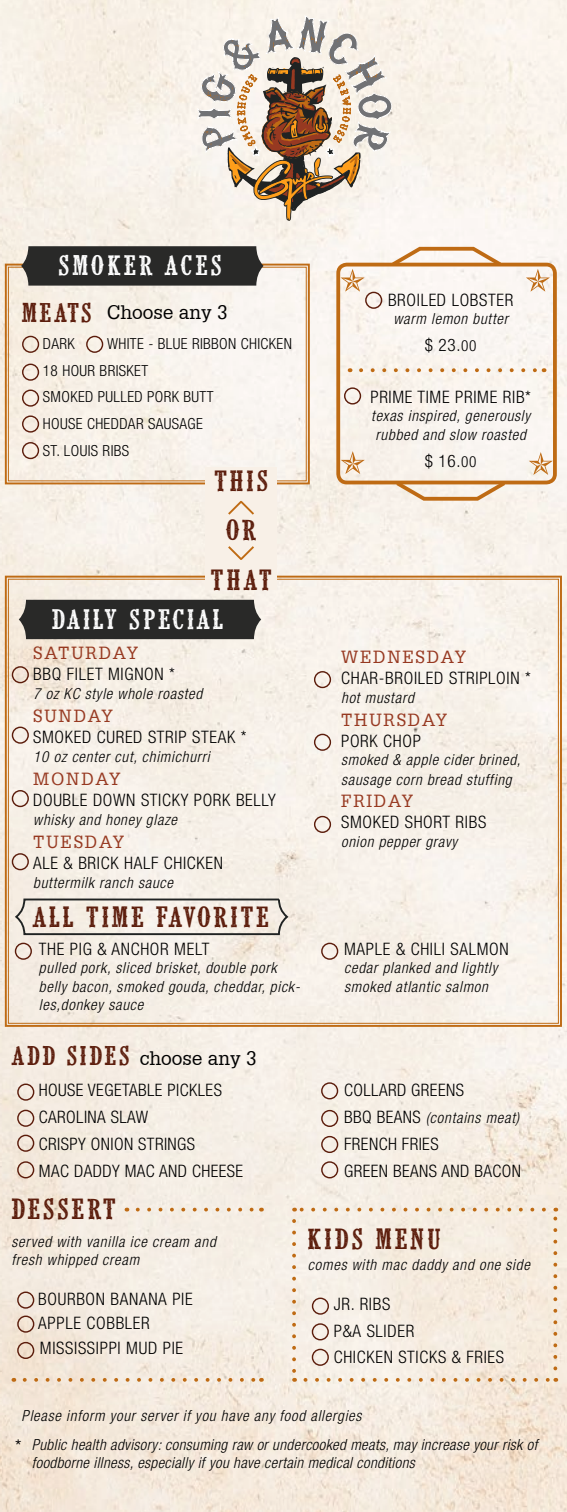
<style>
.page{position:relative;width:567px;height:1512px;background:#fff}
.page>*{position:absolute;margin:0;border:0;box-sizing:border-box;transform-origin:0 0}
.t1{font:26.78px/49.7px "CF Klondike PERSONAL";letter-spacing:.1em;color:#5c1d0c;text-align:center}
.t2{font:25.9px "CF Klondike PERSONAL";letter-spacing:.1em;color:#fff}
.t3{font:24.85px "CF Klondike PERSONAL";letter-spacing:.08em;color:#5c1d0c}
.t4{font:19.07px "Glypha LT";color:#000}
.t5{font:300 condensed 19.07px "Helvetica Neue LT Std";color:#000}
.t6{font:300 condensed 17.15px/26.8px "Helvetica Neue LT Std";letter-spacing:.04em;color:#000}
.t7{font:17.15px "Glypha LT";letter-spacing:.1em;color:#973921}
.t8{font:italic 300 condensed 15.22px/18.4px "Helvetica Neue LT Std";letter-spacing:.05em;color:#000}
.t9{font:italic 300 condensed 15.22px/18.4px "Helvetica Neue LT Std";letter-spacing:.025em;color:#000}
.t10{font:300 condensed 15.22px/26.8px "Helvetica Neue LT Std";letter-spacing:.025em;color:#000}
.s1{font-size:15.22px}
.s2{font-family:"CF Klondike PERSONAL";font-size:24.85px;color:#5c1d0c}
.s3{font-style:normal;font-size:17.15px}
</style>
<div class="page">
<img style="left:0;top:0;width:567px;height:1512px">
<svg style="left:4px;top:263px;width:307px;height:222px"></svg>
<div style="left:8px;top:267px;width:299px;height:214px;border:1px solid #bf6b14"></div>
<svg style="left:4px;top:575px;width:559px;height:453px;background:#f4ece1"></svg>
<svg style="left:21px;top:246px;width:243px;height:40px;background:#353433"></svg>
<div style="left:19px;top:600px;width:242px;height:39px;background:#292928"></div>
<svg style="left:13px;top:898px;width:277px;height:38px;background:#ded9d1"></svg>
<div style="left:22px;top:336px;width:17px;height:17px;border:1px solid #5c1d0c;border-radius:50%"></div>
<div style="left:86px;top:336px;width:17px;height:17px;border:1px solid #5c1d0c;border-radius:50%"></div>
<div style="left:22px;top:364px;width:17px;height:17px;border:1px solid #5c1d0c;border-radius:50%"></div>
<div style="left:22px;top:390px;width:17px;height:17px;border:1px solid #5c1d0c;border-radius:50%"></div>
<div style="left:22px;top:415px;width:17px;height:18px;border:1px solid #5c1d0c;border-radius:50%"></div>
<div style="left:22px;top:442px;width:17px;height:17px;border:1px solid #5c1d0c;border-radius:50%"></div>
<div style="left:365px;top:292px;width:17px;height:17px;border:1px solid #5c1d0c;border-radius:50%"></div>
<div style="left:344px;top:387px;width:17px;height:18px;border:1px solid #5c1d0c;border-radius:50%"></div>
<div style="left:17px;top:1084px;width:17px;height:17px;border:1px solid #5c1d0c;border-radius:50%"></div>
<div style="left:17px;top:1110px;width:17px;height:17px;border:1px solid #5c1d0c;border-radius:50%"></div>
<div style="left:17px;top:1135px;width:17px;height:17px;border:1px solid #5c1d0c;border-radius:50%"></div>
<div style="left:17px;top:1161px;width:17px;height:17px;border:1px solid #5c1d0c;border-radius:50%"></div>
<div style="left:321px;top:1161px;width:17px;height:17px;border:1px solid #5c1d0c;border-radius:50%"></div>
<div style="left:321px;top:1082px;width:17px;height:17px;border:1px solid #5c1d0c;border-radius:50%"></div>
<div style="left:321px;top:1110px;width:17px;height:17px;border:1px solid #5c1d0c;border-radius:50%"></div>
<div style="left:321px;top:1136px;width:17px;height:17px;border:1px solid #5c1d0c;border-radius:50%"></div>
<div style="left:17px;top:1342px;width:17px;height:17px;border:1px solid #5c1d0c;border-radius:50%"></div>
<div style="left:17px;top:1292px;width:17px;height:17px;border:1px solid #5c1d0c;border-radius:50%"></div>
<div style="left:17px;top:1316px;width:17px;height:17px;border:1px solid #5c1d0c;border-radius:50%"></div>
<div style="left:312px;top:1298px;width:17px;height:17px;border:1px solid #5c1d0c;border-radius:50%"></div>
<div style="left:312px;top:1323px;width:17px;height:17px;border:1px solid #5c1d0c;border-radius:50%"></div>
<div style="left:312px;top:1349px;width:17px;height:17px;border:1px solid #5c1d0c;border-radius:50%"></div>
<svg style="left:138px;top:1208px;width:117px;height:4px"></svg>
<div style="left:205px;top:467px;width:72px;height:123px;background:#f8f0e7"></div>
<svg style="left:198px;top:16px;width:194px;height:205px;background:#cfc0b1"></svg>
<svg style="left:25px;top:1378px;width:230px;height:4px"></svg>
<div style="left:314px;top:816px;width:17px;height:17px;border:1px solid #5c1d0c;border-radius:50%"></div>
<div style="left:314px;top:734px;width:17px;height:17px;border:1px solid #5c1d0c;border-radius:50%"></div>
<div style="left:314px;top:671px;width:17px;height:17px;border:1px solid #5c1d0c;border-radius:50%"></div>
<div style="left:12px;top:853px;width:17px;height:17px;border:1px solid #5c1d0c;border-radius:50%"></div>
<div style="left:15px;top:943px;width:17px;height:17px;border:1px solid #5c1d0c;border-radius:50%"></div>
<div style="left:321px;top:943px;width:17px;height:17px;border:1px solid #5c1d0c;border-radius:50%"></div>
<div style="left:12px;top:790px;width:17px;height:17px;border:1px solid #5c1d0c;border-radius:50%"></div>
<div style="left:12px;top:727px;width:17px;height:17px;border:1px solid #5c1d0c;border-radius:50%"></div>
<div style="left:12px;top:666px;width:17px;height:17px;border:1px solid #5c1d0c;border-radius:50%"></div>
<svg style="left:292px;top:1221px;width:4px;height:161px"></svg>
<svg style="left:305px;top:1378px;width:251px;height:4px"></svg>
<svg style="left:553px;top:1208px;width:4px;height:161px"></svg>
<svg style="left:294px;top:1208px;width:250px;height:4px"></svg>
<svg style="left:361px;top:368px;width:177px;height:4px"></svg>
<svg style="left:228px;top:501px;width:26px;height:14px"></svg>
<svg style="left:228px;top:546px;width:26px;height:14px"></svg>
<div style="left:336px;top:263px;width:221px;height:221px;border:4px solid #bf6b14;border-radius:9px"></div>
<svg style="left:341px;top:451px;width:24px;height:23px"></svg>
<svg style="left:341px;top:269px;width:24px;height:23px"></svg>
<svg style="left:529px;top:452px;width:24px;height:23px"></svg>
<svg style="left:526px;top:269px;width:24px;height:23px"></svg>
<svg style="left:388px;top:245px;width:117px;height:24px"></svg>
<svg style="left:392px;top:478px;width:117px;height:25px;background:#e6c9aa"></svg>
<h2 class="t2" style="left:58px;top:252px;width:165px">SMOKER ACES</h2>
<h3 class="t3" style="left:22px;top:299px;width:72px">MEATS</h3>
<p class="t4" style="left:107px;top:301px;width:122px">Choose any 3</p>
<p class="t10" style="left:43px;top:330px;width:251px;text-indent:64px">WHITE - BLUE RIBBON CHICKEN<br>18 HOUR BRISKET<br>SMOKED PULLED PORK BUTT<br>HOUSE CHEDDAR SAUSAGE<br>ST. LOUIS RIBS</p>
<p class="t10" style="left:43px;top:330px;width:33px">DARK</p>
<h1 class="t1" style="left:210px;top:456px;width:63px">THIS<br>OR<br>THAT</h1>
<h2 class="t2" style="left:52px;top:606px;width:173px">DAILY SPECIAL</h2>
<p class="t7" style="left:33px;top:642px;width:106px">SATURDAY</p>
<p class="t6" style="left:33px;top:660px;width:143px">BBQ FILET MIGNON *</p>
<p class="t8" style="left:33px;top:685px;width:171px">7 oz KC style whole roasted</p>
<p class="t7" style="left:33px;top:705px;width:81px">SUNDAY</p>
<p class="t6" style="left:33px;top:723px;width:215px">SMOKED CURED STRIP STEAK *</p>
<p class="t8" style="left:33px;top:748px;width:178px">10 oz center cut, chimichurri</p>
<p class="t7" style="left:33px;top:768px;width:89px">MONDAY</p>
<p class="t6" style="left:33px;top:786px;width:244px">DOUBLE DOWN STICKY PORK BELLY</p>
<p class="t8" style="left:33px;top:811px;width:145px">whisky and honey glaze</p>
<p class="t7" style="left:33px;top:831px;width:93px">TUESDAY</p>
<p class="t6" style="left:33px;top:849px;width:191px">ALE &amp; BRICK HALF CHICKEN</p>
<p class="t8" style="left:33px;top:874px;width:141px">buttermilk ranch sauce</p>
<h1 class="t1" style="left:32px;top:892px;width:238px">ALL TIME FAVORITE</h1>
<p class="t6" style="left:39px;top:935px;width:172px">THE PIG &amp; ANCHOR MELT</p>
<p class="t8" style="left:39px;top:959px;width:263px">pulled pork, sliced brisket, double pork belly bacon, smoked gouda, cheddar, pick&shy;les,donkey sauce</p>
<p class="t6" style="left:388px;top:286px;width:127px">BROILED LOBSTER</p>
<p class="t8" style="left:393px;top:310px;width:116px">warm lemon butter</p>
<p class="t6" style="left:425px;top:331px;width:53px">$ 23.<span class="s1">00</span></p>
<p class="t6" style="left:370px;top:384px;width:162px">PRIME TIME PRIME RIB*</p>
<p class="t8" style="left:371px;top:407px;width:160px">texas inspired, generously rubbed and slow roasted</p>
<p class="t6" style="left:425px;top:447px;width:53px">$ 16.<span class="s1">00</span></p>
<p class="t7" style="left:341px;top:647px;width:127px">WEDNESDAY</p>
<p class="t6" style="left:341px;top:665px;width:191px">CHAR-BROILED STRIPLOIN *</p>
<p class="t8" style="left:341px;top:689px;width:74px">hot mustard</p>
<p class="t7" style="left:341px;top:710px;width:108px">THURSDAY</p>
<p class="t6" style="left:341px;top:728px;width:81px">PORK CHOP</p>
<p class="t8" style="left:341px;top:751px;width:181px;line-height:19.1px">smoked &amp; apple cider brined, sausage corn bread stuffing</p>
<p class="t7" style="left:341px;top:791px;width:74px">FRIDAY</p>
<p class="t6" style="left:341px;top:809px;width:147px">SMOKED SHORT RIBS</p>
<p class="t8" style="left:341px;top:833px;width:118px">onion pepper gravy</p>
<p class="t6" style="left:344px;top:935px;width:166px">MAPLE &amp; CHILI SALMON</p>
<p class="t8" style="left:344px;top:959px;width:155px">cedar planked and lightly smoked atlantic salmon</p>
<p class="t4" style="left:11px;top:1047px;width:247px"><span class="s2">ADD SIDES</span> choose any 3</p>
<p class="t6" style="left:39px;top:1077px;width:206px">HOUSE VEGETABLE PICKLES<br>CAROLINA SLAW<br>CRISPY ONION STRINGS<br>MAC DADDY MAC AND CHEESE</p>
<h1 class="t1" style="left:11px;top:1184px;width:106px">DESSERT</h1>
<p class="t8" style="left:11px;top:1232px;width:206px">served with vanilla ice cream and fresh whipped cream</p>
<p class="t6" style="left:38px;top:1286px;width:156px">BOURBON BANANA PIE</p>
<p class="t6" style="left:38px;top:1311px;width:146px;line-height:24.8px">APPLE COBBLER<br>MISSISSIPPI MUD PIE</p>
<p class="t6" style="left:344px;top:1077px;width:121px">COLLARD GREENS</p>
<p class="t8" style="left:344px;top:1109px;width:177px"><span class="s3">BBQ BEANS</span> (contains meat)</p>
<p class="t6" style="left:344px;top:1130px;width:178px">FRENCH FRIES<br>GREEN BEANS AND BACON</p>
<h1 class="t1" style="left:308px;top:1215px;width:135px">KIDS MENU</h1>
<p class="t8" style="left:308px;top:1256px;width:224px">comes with mac daddy and one side</p>
<p class="t6" style="left:334px;top:1290px;width:172px">JR. RIBS<br>P&amp;A SLIDER<br>CHICKEN STICKS &amp; FRIES</p>
<p class="t8" style="left:22px;top:1407px;width:341px">Please inform your server if you have any food allergies</p>
<p class="t5" style="left:15px;top:1435px;width:8px">*</p>
<p class="t9" style="left:32px;top:1436px;width:507px">Public health advisory: consuming raw or undercooked meats, may increase your risk of foodborne illness, especially if you have certain medical conditions</p>
</div>
